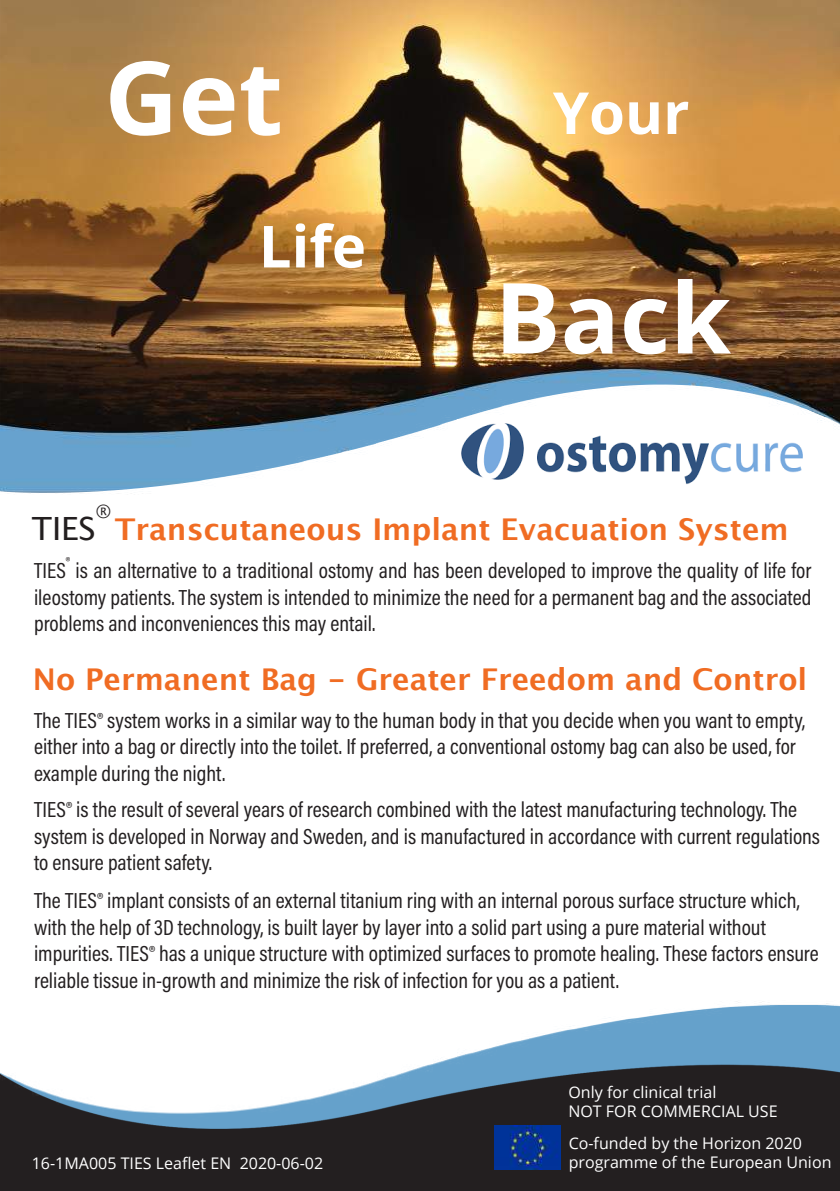
<style>
.page{position:relative;width:840px;height:1191px;background:#fff}
.page>*{position:absolute;margin:0;border:0;box-sizing:border-box;transform-origin:0 0}
.t1{font:700 102px "Open Sans";color:#fff}
.t2{font:700 98px "Open Sans";color:#fff}
.t3{font:700 58px "Open Sans";color:#fff}
.t4{font:32px "Lucida Grande";color:#231f20}
.t5{font:700 30px "Lucida Grande";color:#f06c23}
.t6{font:22px/26.4px "Acumin Pro Cond";color:#231f20}
.t7{font:18px "Lucida Grande";color:#231f20}
.t8{font:16px/19.2px "Open Sans";color:#fff}
.t9{font:16px "Acumin Pro Cond";color:#231f20}
</style>
<div class="page">
<img style="left:0;top:0;width:839px;height:493px">
<img style="left:0;top:1003px;width:839px;height:188px">
<img style="left:457px;top:419px;width:348px;height:69px">
<img style="left:494px;top:1125px;width:66px;height:44px">
<h1 class="t1" style="left:104px;top:26px;width:180px">Get</h1>
<h3 class="t3" style="left:259px;top:205px;width:109px">Life</h3>
<h3 class="t3" style="left:552px;top:72px;width:138px">Your</h3>
<h2 class="t2" style="left:494px;top:249px;width:238px">Back</h2>
<p class="t7" style="left:96px;top:501px;width:17px">®</p>
<h3 class="t4" style="left:32px;top:510px;width:66px">TIES</h3>
<h3 class="t5" style="left:115px;top:504px;width:675px">Transcutaneous Implant Evacuation System</h3>
<p class="t9" style="left:66px;top:552px;width:6px">®</p>
<p class="t6" style="left:34px;top:583px;width:778px">ileostomy patients. The system is intended to minimize the need for a permanent bag and the associated problems and inconveniences this may entail.</p>
<p class="t6" style="left:34px;top:557px;width:778px">TIES is an alternative to a traditional ostomy and has been developed to improve the quality of life for</p>
<h3 class="t5" style="left:33px;top:655px;width:775px">No Permanent Bag - Greater Freedom and Control</h3>
<p class="t6" style="left:34px;top:706px;width:772px">The TIES® system works in a similar way to the human body in that you decide when you want to empty, either into a bag or directly into the toilet. If preferred, a conventional ostomy bag can also be used, for example during the night.</p>
<p class="t6" style="left:34px;top:796px;width:787px">TIES® is the result of several years of research combined with the latest manufacturing technology. The system is developed in Norway and Sweden, and is manufactured in accordance with current regulations to ensure patient safety.</p>
<p class="t6" style="left:34px;top:887px;width:785px">The TIES® implant consists of an external titanium ring with an internal porous surface structure which, with the help of 3D technology, is built layer by layer into a solid part using a pure material without impurities. TIES® has a unique structure with optimized surfaces to promote healing. These factors ensure reliable tissue in-growth and minimize the risk of infection for you as a patient.</p>
<p class="t8" style="left:568px;top:1082px;width:211px">Only for clinical trial<br>NOT FOR COMMERCIAL USE</p>
<p class="t8" style="left:568px;top:1132px;width:235px">Co-funded by the Horizon 2020</p>
<p class="t8" style="left:32px;top:1152px;width:293px">16-1MA005 TIES Leaflet EN 2020-06-02</p>
<p class="t8" style="left:568px;top:1151px;width:264px">programme of the European Union</p>
</div>
